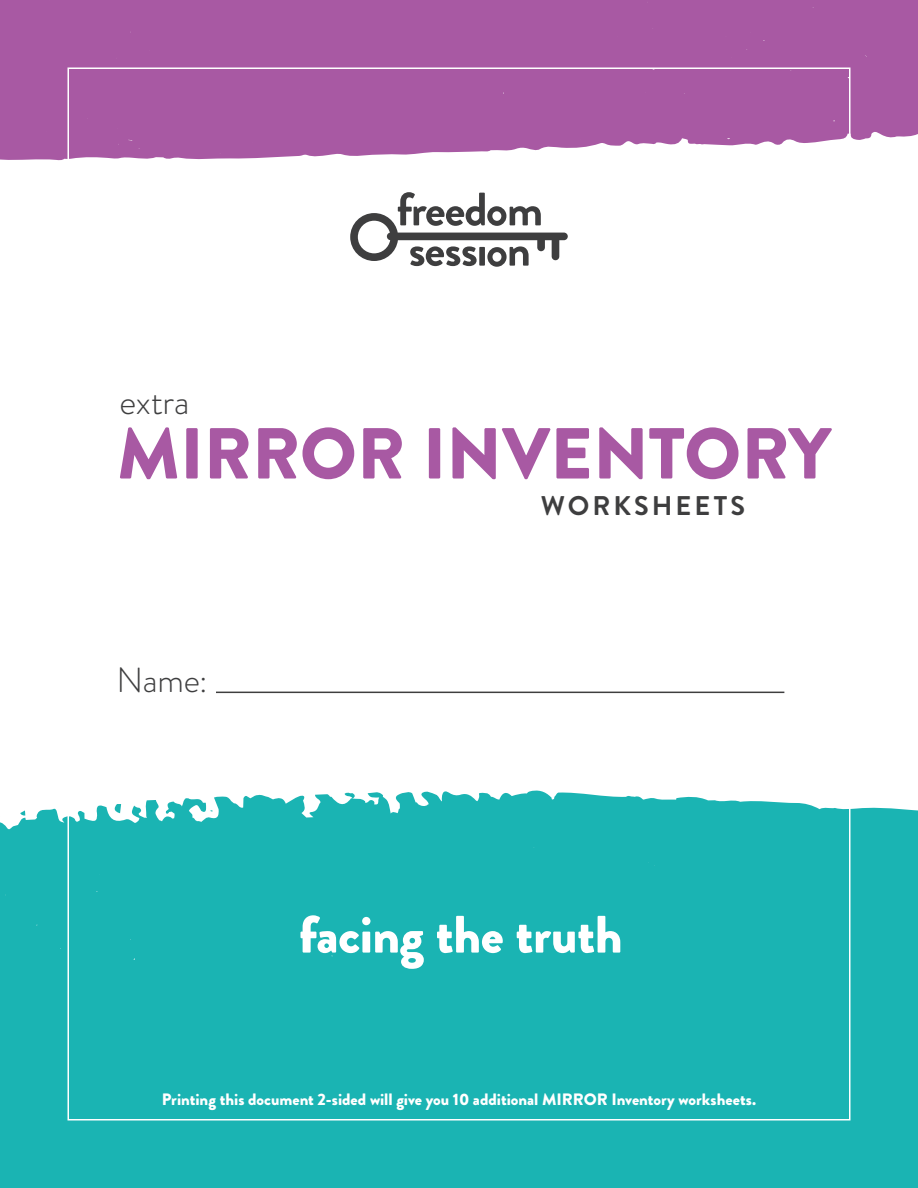
<style>
.page{position:relative;width:918px;height:1188px;background:#fff}
.page>*{position:absolute;margin:0;border:0;box-sizing:border-box;transform-origin:0 0}
.t1{font:900 72px "Brandon Grotesque";color:#a859a3}
.t2{font:900 52.5px "Brandon Grotesque";letter-spacing:-.01em;color:#fff}
.t3{font:300 36px "Brandon Grotesque";letter-spacing:-.005em;color:#3e3e3f}
.t4{font:300 34.8px "Brandon Grotesque";color:#3e3e3f}
.t5{font:700 27px "Brandon Grotesque";letter-spacing:.115em;color:#3e3e3f}
.t6{font:900 16.5px "Brandon Grotesque";color:#fff}
</style>
<div class="page">
<svg style="left:0;top:790px;width:918px;height:188px;background:#2ab9b8"></svg>
<svg style="left:0;top:0;width:918px;height:161px;background:#ae65a9"></svg>
<svg style="left:350px;top:192px;width:218px;height:75px"></svg>
<div style="left:0;top:978px;width:918px;height:210px;background:#1ab4b3"></div>
<hr style="left:216px;top:692px;width:568px;height:1px;background:#3e3e3f">
<p class="t3" style="left:120px;top:377px;width:71px">extra</p>
<p class="t1" style="left:117px;top:403px;width:716px">MIRROR INVENTORY</p>
<p class="t4" style="left:116px;top:657px;width:93px">Name:</p>
<p class="t5" style="left:541px;top:487px;width:206px">WORKSHEETS</p>
<p class="t2" style="left:299px;top:897px;width:325px">facing the truth</p>
<p class="t6" style="left:162px;top:1088px;width:596px">Printing this document 2-sided will give you 10 additional MIRROR Inventory worksheets.</p>
</div>
